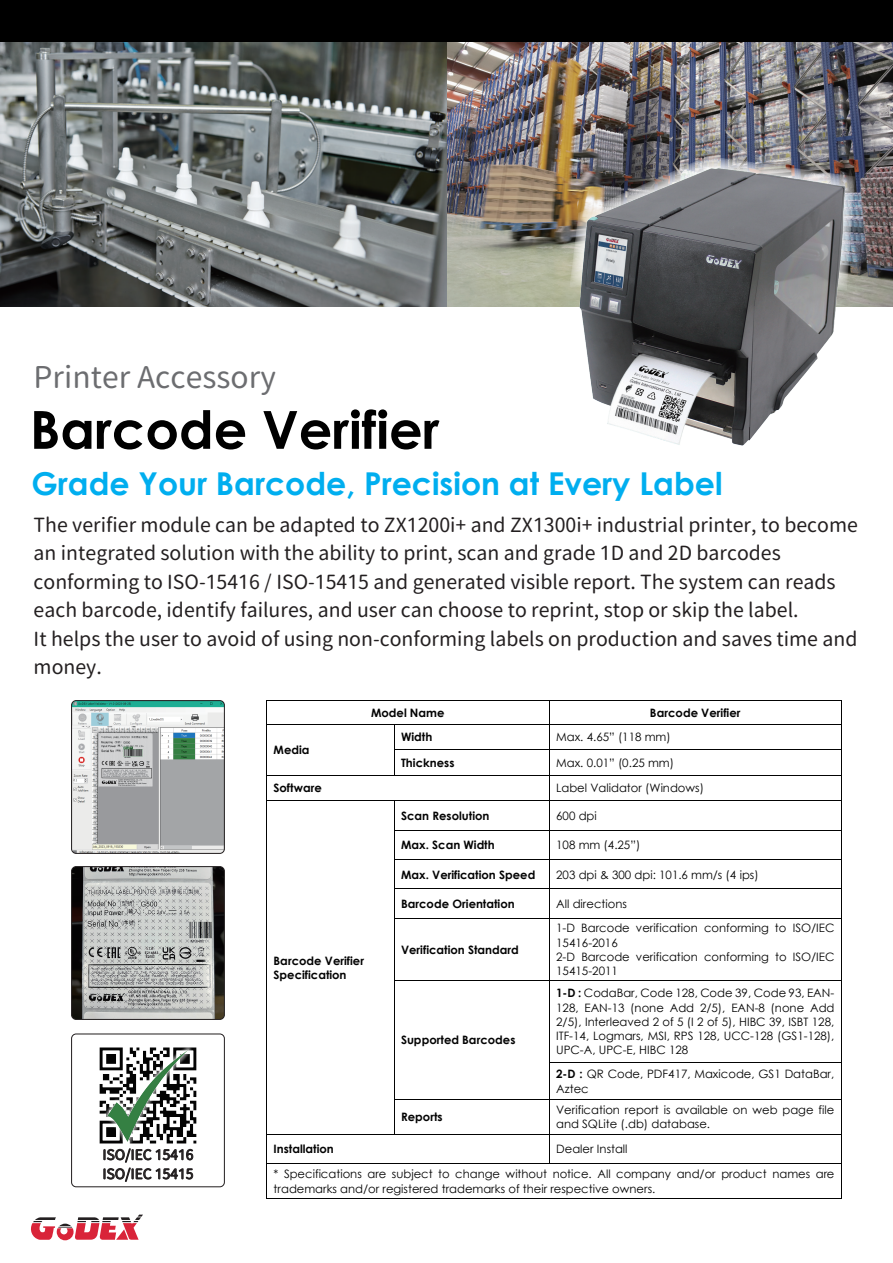
<style>
.page{position:relative;width:893px;height:1263px;background:#fff}
.page>*{position:absolute;margin:0;border:0;box-sizing:border-box;transform-origin:0 0}
.t1{font:700 52.5px "Century Gothic";color:#000}
.t2{font:700 31.5px "Century Gothic";color:#00aeef}
.t3{font:30px "Gen Sen Rounded TW R";color:#6c6d70}
.t4{font:19.5px/28.5px "Gen Sen Rounded TW R";color:#231f20}
.t5{font:13.95px/19.2px "Gen Sen Rounded TW R";color:#231f20}
.t6{font:11.55px/14.2px "Century Gothic";color:#030303}
.t7{font:700 11.55px/14.2px "Century Gothic";color:#030303}
.s1{font-weight:700}
</style>
<div class="page">
<div style="left:71px;top:1033px;width:154px;height:154px;border:1px solid #231f20;border-radius:5px"></div>
<div style="left:0;top:0;width:893px;height:43px;background:#000"></div>
<img style="left:0;top:43px;width:893px;height:263px">
<svg style="left:104px;top:1157px;width:21px;height:3px"></svg>
<div style="left:125px;top:1148px;width:5px;height:14px;border:1px solid #231f20"></div>
<svg style="left:132px;top:1157px;width:61px;height:3px"></svg>
<svg style="left:104px;top:1168px;width:21px;height:11px"></svg>
<div style="left:125px;top:1168px;width:5px;height:13px;border:1px solid #231f20"></div>
<svg style="left:132px;top:1168px;width:61px;height:11px"></svg>
<svg style="left:31px;top:1214px;width:112px;height:26px"></svg>
<img style="left:550px;top:150px;width:321px;height:296px">
<hr style="left:267px;top:700px;width:282px;height:1px;background:#030303">
<hr style="left:549px;top:700px;width:292px;height:1px;background:#030303">
<hr style="left:267px;top:724px;width:127px;height:1px;background:#030303">
<hr style="left:394px;top:724px;width:155px;height:1px;background:#030303">
<hr style="left:549px;top:724px;width:292px;height:1px;background:#030303">
<hr style="left:394px;top:749px;width:155px;height:1px;background:#030303">
<hr style="left:549px;top:749px;width:292px;height:1px;background:#030303">
<hr style="left:267px;top:775px;width:127px;height:1px;background:#030303">
<svg style="left:394px;top:725px;width:1px;height:50px"></svg>
<hr style="left:394px;top:775px;width:155px;height:1px;background:#030303">
<hr style="left:549px;top:775px;width:292px;height:1px;background:#030303">
<hr style="left:267px;top:800px;width:127px;height:1px;background:#030303">
<hr style="left:394px;top:800px;width:155px;height:1px;background:#030303">
<hr style="left:549px;top:800px;width:292px;height:1px;background:#030303">
<hr style="left:394px;top:830px;width:155px;height:1px;background:#030303">
<hr style="left:549px;top:830px;width:292px;height:1px;background:#030303">
<hr style="left:394px;top:859px;width:155px;height:1px;background:#030303">
<hr style="left:549px;top:859px;width:292px;height:1px;background:#030303">
<hr style="left:394px;top:888px;width:155px;height:1px;background:#030303">
<hr style="left:549px;top:888px;width:292px;height:1px;background:#030303">
<svg style="left:266px;top:700px;width:1px;height:218px"></svg>
<svg style="left:394px;top:801px;width:1px;height:117px"></svg>
<hr style="left:394px;top:918px;width:155px;height:1px;background:#030303">
<svg style="left:549px;top:701px;width:1px;height:217px"></svg>
<hr style="left:549px;top:918px;width:292px;height:1px;background:#030303">
<svg style="left:841px;top:700px;width:1px;height:218px"></svg>
<hr style="left:266px;top:918px;width:1px;height:62px;background:#030303">
<hr style="left:394px;top:918px;width:1px;height:62px;background:#030303">
<hr style="left:549px;top:918px;width:1px;height:62px;background:#030303">
<hr style="left:841px;top:918px;width:1px;height:62px;background:#030303">
<hr style="left:394px;top:980px;width:155px;height:1px;background:#030303">
<hr style="left:549px;top:980px;width:292px;height:1px;background:#030303">
<hr style="left:266px;top:980px;width:1px;height:82px;background:#030303">
<hr style="left:394px;top:980px;width:1px;height:82px;background:#030303">
<hr style="left:549px;top:980px;width:1px;height:82px;background:#030303">
<hr style="left:841px;top:980px;width:1px;height:82px;background:#030303">
<hr style="left:549px;top:1062px;width:292px;height:1px;background:#030303">
<hr style="left:266px;top:1063px;width:1px;height:36px;background:#030303">
<hr style="left:394px;top:1063px;width:1px;height:36px;background:#030303">
<hr style="left:549px;top:1063px;width:1px;height:36px;background:#030303">
<hr style="left:841px;top:1063px;width:1px;height:36px;background:#030303">
<hr style="left:394px;top:1099px;width:155px;height:1px;background:#030303">
<hr style="left:549px;top:1099px;width:292px;height:1px;background:#030303">
<hr style="left:266px;top:1100px;width:1px;height:34px;background:#030303">
<hr style="left:394px;top:1100px;width:1px;height:34px;background:#030303">
<hr style="left:549px;top:1100px;width:1px;height:34px;background:#030303">
<hr style="left:841px;top:1100px;width:1px;height:34px;background:#030303">
<hr style="left:267px;top:1134px;width:127px;height:1px;background:#030303">
<hr style="left:394px;top:1134px;width:155px;height:1px;background:#030303">
<hr style="left:549px;top:1134px;width:292px;height:1px;background:#030303">
<svg style="left:266px;top:1134px;width:1px;height:30px"></svg>
<hr style="left:267px;top:1163px;width:282px;height:1px;background:#030303">
<svg style="left:549px;top:1135px;width:1px;height:28px"></svg>
<hr style="left:549px;top:1163px;width:292px;height:1px;background:#030303">
<svg style="left:841px;top:1134px;width:1px;height:30px"></svg>
<hr style="left:266px;top:1164px;width:1px;height:34px;background:#030303">
<hr style="left:267px;top:1198px;width:574px;height:1px;background:#030303">
<hr style="left:841px;top:1164px;width:1px;height:34px;background:#030303">
<img style="left:73px;top:702px;width:150px;height:150px">
<div style="left:71px;top:700px;width:154px;height:154px;border:1px solid #231f20;border-radius:5px"></div>
<img style="left:73px;top:868px;width:150px;height:150px">
<div style="left:71px;top:866px;width:154px;height:154px;border:1px solid #231f20;border-radius:5px"></div>
<img style="left:87px;top:1034px;width:122px;height:123px">
<img style="left:102px;top:1044px;width:91px;height:103px">
<img style="left:105px;top:1046px;width:86px;height:98px">
<img style="left:108px;top:1049px;width:80px;height:92px">
<h3 class="t3" style="left:34px;top:360px;width:244px">Printer Accessory</h3>
<h1 class="t1" style="left:30px;top:390px;width:411px">Barcode Verifier</h1>
<h2 class="t2" style="left:31px;top:459px;width:693px">Grade Your Barcode, Precision at Every Label</h2>
<p class="t4" style="left:34px;top:511px;width:826px">The verifier module can be adapted to ZX1200i+ and ZX1300i+ industrial printer, to become an integrated solution with the ability to print, scan and grade 1D and 2D barcodes conforming to ISO-15416 / ISO-15415 and generated visible report. The system can reads each barcode, identify failures, and user can choose to reprint, stop or skip the label.<br>It helps the user to avoid of using non-conforming labels on production and saves time and money.</p>
<p class="t7" style="left:273px;top:742px;width:38px">Media</p>
<p class="t7" style="left:371px;top:705px;width:75px">Model Name</p>
<p class="t7" style="left:650px;top:705px;width:92px">Barcode Verifier</p>
<p class="t7" style="left:401px;top:729px;width:33px">Width</p>
<p class="t6" style="left:556px;top:730px;width:116px">Max. 4.65” (118 mm)</p>
<p class="t7" style="left:401px;top:755px;width:55px">Thickness</p>
<p class="t6" style="left:556px;top:755px;width:119px">Max. 0.01” (0.25 mm)</p>
<p class="t7" style="left:273px;top:781px;width:50px">Software</p>
<p class="t6" style="left:556px;top:781px;width:149px">Label Validator (Windows)</p>
<p class="t5" style="left:102px;top:1145px;width:92px">ISO/IEC 15416<br>ISO/IEC 15415</p>
<p class="t7" style="left:273px;top:953px;width:92px">Barcode Verifier<br>Specification</p>
<p class="t7" style="left:401px;top:808px;width:90px">Scan Resolution</p>
<p class="t6" style="left:556px;top:808px;width:42px">600 dpi</p>
<p class="t7" style="left:401px;top:837px;width:95px">Max. Scan Width</p>
<p class="t6" style="left:556px;top:838px;width:86px">108 mm (4.25”)</p>
<p class="t7" style="left:401px;top:867px;width:136px">Max. Verification Speed</p>
<p class="t6" style="left:556px;top:867px;width:204px">203 dpi &amp; 300 dpi: 101.6 mm/s (4 ips)</p>
<p class="t7" style="left:401px;top:896px;width:115px">Barcode Orientation</p>
<p class="t6" style="left:556px;top:896px;width:72px">All directions</p>
<p class="t7" style="left:401px;top:942px;width:119px">Verification Standard</p>
<p class="t6" style="left:556px;top:921px;width:280px">1-D Barcode verification conforming to ISO/IEC<br>15416-2016<br>2-D Barcode verification conforming to ISO/IEC<br>15415-2011</p>
<p class="t7" style="left:401px;top:1032px;width:116px">Supported Barcodes</p>
<p class="t6" style="left:556px;top:986px;width:280px;text-align:justify"><span class="s1">1-D :</span> CodaBar, Code 128, Code 39, Code 93, EAN-128, EAN-13 (none Add 2/5), EAN-8 (none Add 2/5), Interleaved 2 of 5 (I 2 of 5), HIBC 39, ISBT 128, ITF-14, Logmars, MSI, RPS 128, UCC-128 (GS1-128), UPC-A, UPC-E, HIBC 128</p>
<p class="t6" style="left:556px;top:1067px;width:280px"><span class="s1">2-D :</span> QR Code, PDF417, Maxicode, GS1 DataBar,<br>Aztec</p>
<p class="t7" style="left:401px;top:1109px;width:43px">Reports</p>
<p class="t6" style="left:556px;top:1103px;width:280px">Verification report is available on web page file and SQLite (.db) database.</p>
<p class="t7" style="left:273px;top:1141px;width:62px">Installation</p>
<p class="t6" style="left:273px;top:1136px;width:562px;line-height:25.2px;text-indent:283px">Dealer Install<br>* Specifications are subject to change without notice. All company and/or product names are</p>
<p class="t6" style="left:274px;top:1181px;width:383px">trademarks and/or registered trademarks of their respective owners.</p>
</div>
